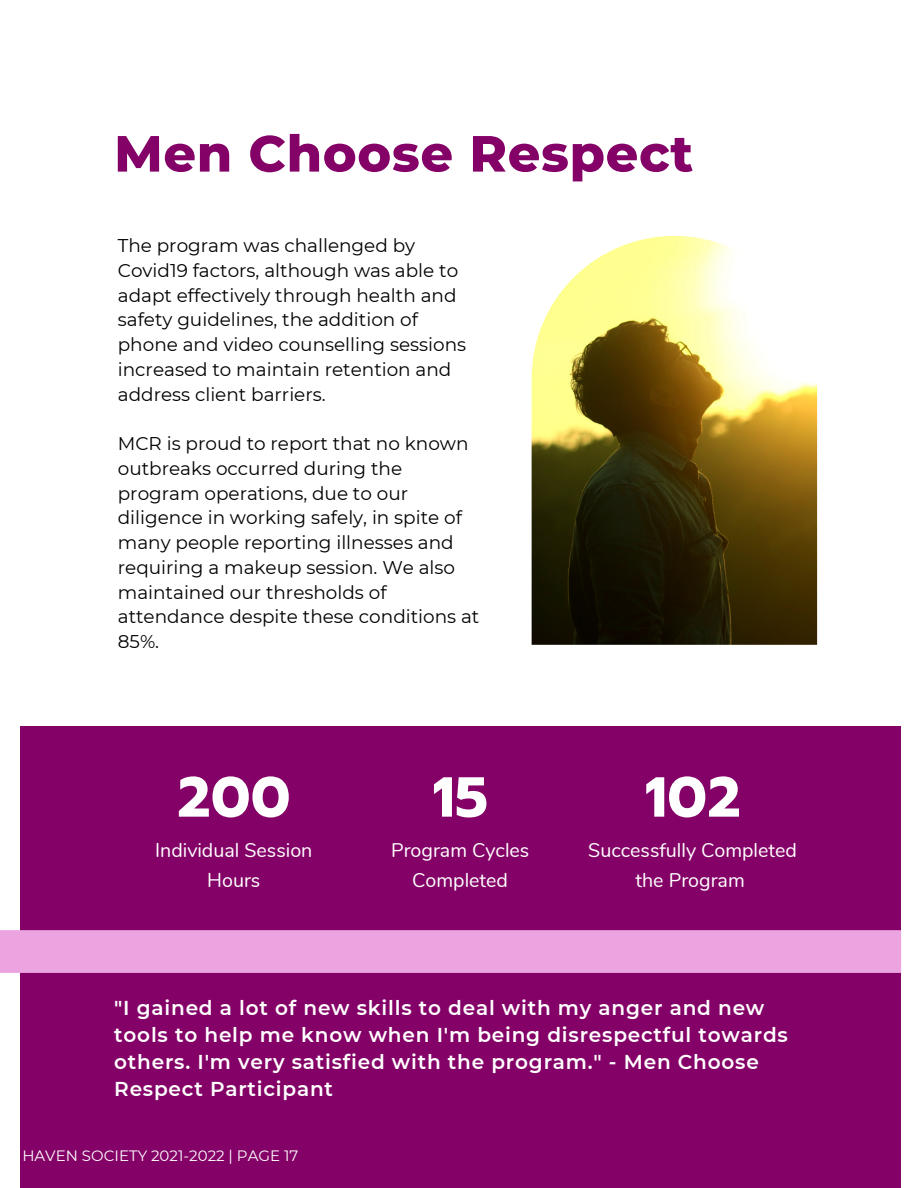
<style>
.page{position:relative;width:918px;height:1188px;background:#fff}
.page>*{position:absolute;margin:0;border:0;box-sizing:border-box;transform-origin:0 0}
.t1{font:700 56.4px "Prompt";letter-spacing:.015em;color:#fefefe}
.t2{font:800 50.85px "Montserrat";letter-spacing:.015em;color:#840267}
.t3{font:600 20.1px/27px "Montserrat";letter-spacing:.04em;color:#fff}
.t4{font:19.65px/30.3px "Nunito";color:#fff;text-align:center}
.t5{font:18.45px/24.8px "Montserrat";color:#000}
.t6{font:15px "Montserrat";color:#fefefe}
</style>
<div class="page">
<div style="left:20px;top:726px;width:880px;height:462px;background:#840267"></div>
<div style="left:0;top:930px;width:901px;height:43px;background:#eca4e1"></div>
<img style="left:532px;top:236px;width:285px;height:409px">
<h2 class="t2" style="left:114px;top:122px;width:580px">Men Choose Respect</h2>
<p class="t5" style="left:118px;top:233px;width:350px">The program was challenged by Covid19 factors, although was able to adapt effectively through health and safety guidelines, the addition of phone and video counselling sessions increased to maintain retention and address client barriers.</p>
<p class="t5" style="left:118px;top:431px;width:363px">MCR is proud to report that no known outbreaks occurred during the program operations, due to our diligence in working safely, in spite of many people reporting illnesses and requiring a makeup session. We also maintained our thresholds of attendance despite these conditions at<br>85%.</p>
<h1 class="t1" style="left:177px;top:755px;width:114px">200</h1>
<p class="t4" style="left:155px;top:835px;width:159px">Individual Session<br>Hours</p>
<h1 class="t1" style="left:433px;top:755px;width:57px">15</h1>
<p class="t4" style="left:391px;top:835px;width:140px">Program Cycles<br>Completed</p>
<h1 class="t1" style="left:645px;top:755px;width:97px">102</h1>
<p class="t4" style="left:588px;top:835px;width:210px">Successfully Completed the Program</p>
<p class="t3" style="left:114px;top:994px;width:675px">"I gained a lot of new skills to deal with my anger and new tools to help me know when I'm being disrespectful towards others. I'm very satisfied with the program." - Men Choose Respect Participant</p>
<p class="t6" style="left:22px;top:1147px;width:277px">HAVEN SOCIETY 2021-2022 | PAGE 17</p>
</div>
